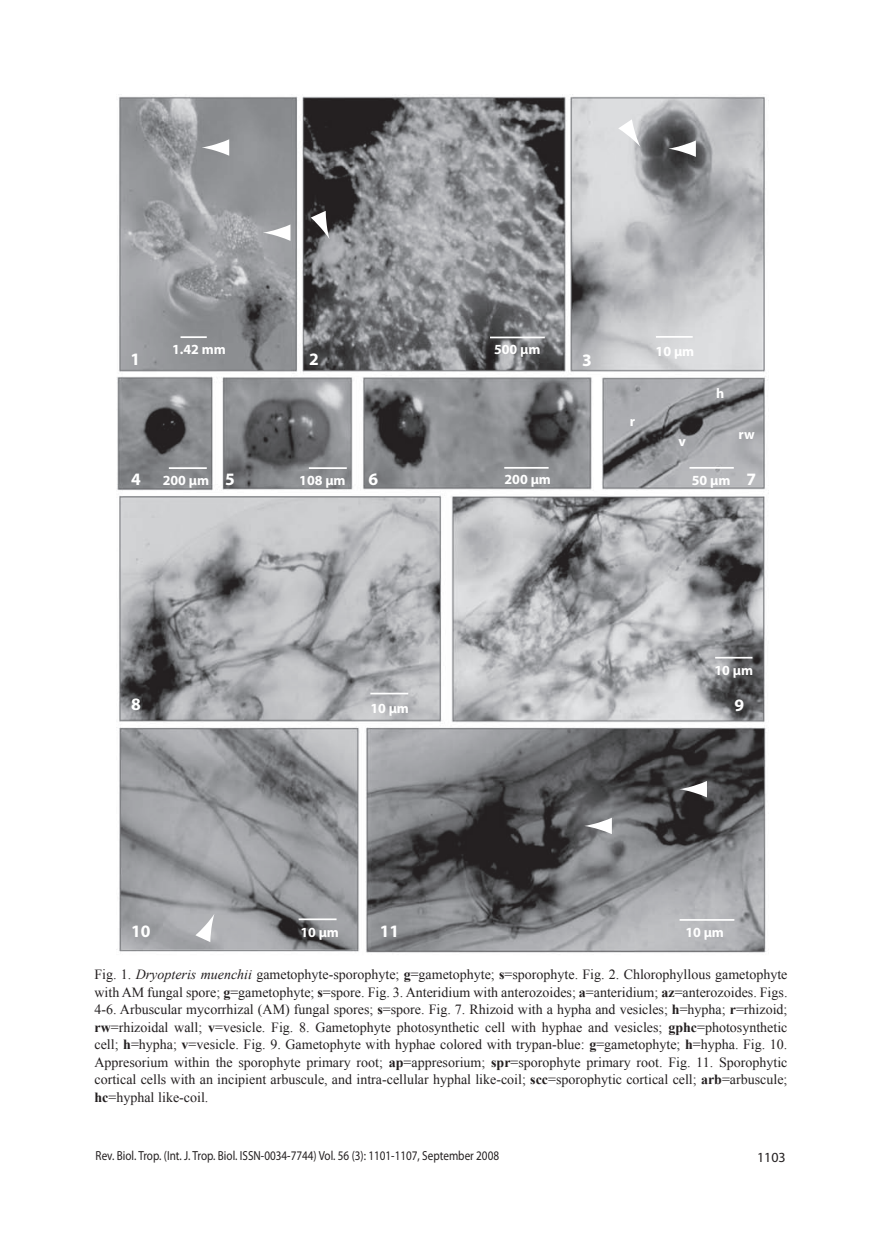
<style>
.page{position:relative;width:882px;height:1260px;background:#fff}
.page>*{position:absolute;margin:0;border:0;box-sizing:border-box;transform-origin:0 0}
.t1{font:700 17.5px "Myriad Pro";color:#fff}
.t2{font:14px/17.5px "Times New Roman";color:#231f20;text-align:justify}
.t3{font:700 14px "Myriad Pro";color:#fff}
.t4{font:14px "Myriad Pro";color:#231f20}
.t5{font:13.12px "Myriad Pro";color:#231f20;scale:.85 1}
.s1{font-style:italic}
.s2{font-weight:700}
</style>
<div class="page">
<img style="left:117px;top:94px;width:649px;height:859px">
<svg style="left:202px;top:139px;width:27px;height:17px"></svg>
<svg style="left:668px;top:140px;width:28px;height:17px"></svg>
<svg style="left:618px;top:119px;width:22px;height:28px"></svg>
<svg style="left:263px;top:224px;width:27px;height:17px"></svg>
<svg style="left:311px;top:211px;width:19px;height:28px"></svg>
<svg style="left:584px;top:818px;width:28px;height:16px"></svg>
<svg style="left:679px;top:781px;width:28px;height:16px"></svg>
<svg style="left:195px;top:914px;width:19px;height:28px"></svg>
<hr style="left:299px;top:918px;width:38px;height:2px;background:#fff">
<hr style="left:680px;top:919px;width:54px;height:2px;background:#fff">
<hr style="left:370px;top:693px;width:38px;height:1px;background:#fff">
<hr style="left:715px;top:657px;width:37px;height:2px;background:#fff">
<hr style="left:689px;top:467px;width:45px;height:2px;background:#fff">
<hr style="left:656px;top:336px;width:37px;height:2px;background:#fff">
<hr style="left:490px;top:337px;width:55px;height:1px;background:#fff">
<hr style="left:504px;top:467px;width:45px;height:2px;background:#fff">
<hr style="left:181px;top:336px;width:26px;height:2px;background:#fff">
<hr style="left:309px;top:467px;width:38px;height:2px;background:#fff">
<hr style="left:169px;top:467px;width:38px;height:2px;background:#fff">
<p class="t3" style="left:172px;top:340px;width:55px">1.42 mm</p>
<p class="t3" style="left:494px;top:340px;width:48px">500 µm</p>
<p class="t3" style="left:656px;top:342px;width:40px">10 µm</p>
<p class="t1" style="left:131px;top:348px;width:11px">1</p>
<p class="t1" style="left:309px;top:348px;width:11px">2</p>
<p class="t1" style="left:582px;top:349px;width:11px">3</p>
<p class="t3" style="left:630px;top:413px;width:7px">r</p>
<p class="t3" style="left:678px;top:432px;width:9px">v</p>
<p class="t3" style="left:716px;top:384px;width:10px">h</p>
<p class="t3" style="left:738px;top:425px;width:18px">rw</p>
<p class="t1" style="left:131px;top:468px;width:11px">4</p>
<p class="t1" style="left:225px;top:468px;width:11px">5</p>
<p class="t1" style="left:369px;top:467px;width:11px">6</p>
<p class="t1" style="left:747px;top:467px;width:11px">7</p>
<p class="t3" style="left:505px;top:470px;width:48px">200 µm</p>
<p class="t3" style="left:692px;top:471px;width:40px">50 µm</p>
<p class="t3" style="left:163px;top:471px;width:48px">200 µm</p>
<p class="t3" style="left:299px;top:471px;width:48px">108 µm</p>
<p class="t3" style="left:715px;top:662px;width:40px">10 µm</p>
<p class="t1" style="left:131px;top:693px;width:11px">8</p>
<p class="t1" style="left:734px;top:694px;width:11px">9</p>
<p class="t3" style="left:370px;top:700px;width:40px">10 µm</p>
<p class="t1" style="left:131px;top:920px;width:21px">10</p>
<p class="t1" style="left:380px;top:920px;width:21px">11</p>
<p class="t3" style="left:300px;top:924px;width:40px">10 µm</p>
<p class="t3" style="left:685px;top:923px;width:40px">10 µm</p>
<p class="t2" style="left:94px;top:966px;width:695px">Fig. 1. <span class="s1">Dryopteris muenchii</span> gametophyte-sporophyte; <span class="s2">g</span>=gametophyte; <span class="s2">s</span>=sporophyte. Fig. 2. Chlorophyllous gametophyte with AM fungal spore; <span class="s2">g</span>=gametophyte; <span class="s2">s</span>=spore. Fig. 3. Anteridium with anterozoides; <span class="s2">a</span>=anteridium; <span class="s2">az</span>=anterozoides. Figs.<br>4-6. Arbuscular mycorrhizal (AM) fungal spores; <span class="s2">s</span>=spore. Fig. 7. Rhizoid with a hypha and vesicles; <span class="s2">h</span>=hypha; <span class="s2">r</span>=rhizoid; <span class="s2">rw</span>=rhizoidal wall; <span class="s2">v</span>=vesicle. Fig. 8. Gametophyte photosynthetic cell with hyphae and vesicles; <span class="s2">gphc</span>=photosynthetic cell; <span class="s2">h</span>=hypha; <span class="s2">v</span>=vesicle. Fig. 9. Gametophyte with hyphae colored with trypan-blue: <span class="s2">g</span>=gametophyte; <span class="s2">h</span>=hypha. Fig. 10.<br>Appresorium within the sporophyte primary root; <span class="s2">ap</span>=appresorium; <span class="s2">spr</span>=sporophyte primary root. Fig. 11. Sporophytic cortical cells with an incipient arbuscule, and intra-cellular hyphal like-coil; <span class="s2">scc</span>=sporophytic cortical cell; <span class="s2">arb</span>=arbuscule; <span class="s2">hc</span>=hyphal like-coil.</p>
<p class="t5" style="left:96px;top:1147px;width:476px">Rev. Biol. Trop. (Int. J. Trop. Biol. ISSN-0034-7744) Vol. 56 (3): 1101-1107, September 2008</p>
<p class="t4" style="left:757px;top:1149px;width:30px">1103</p>
</div>
